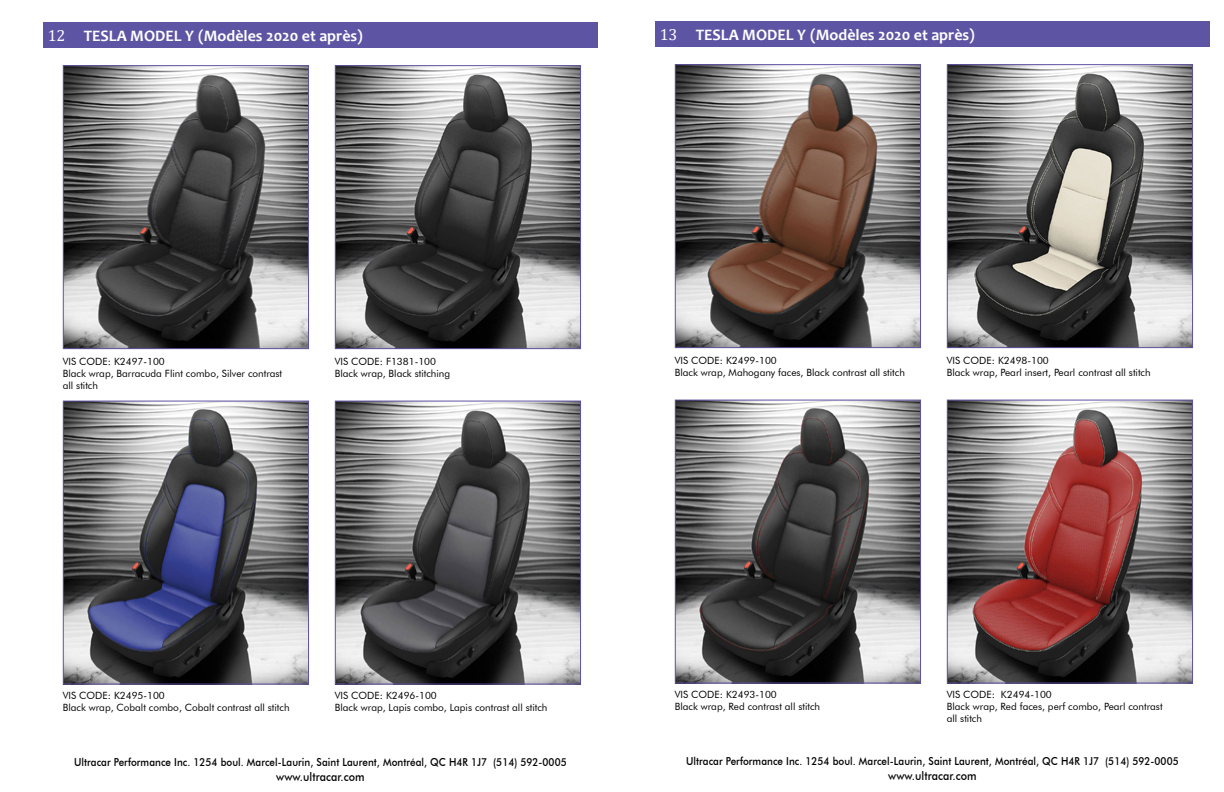
<style>
.page{position:relative;width:1224px;height:792px;background:#fff}
.page>*{position:absolute;margin:0;border:0;box-sizing:border-box;transform-origin:0 0}
.t1{font:700 16px "Candara";color:#fff}
.t2{font:500 12px "Futura BT";letter-spacing:.005em;color:#000101;scale:.9 1}
.t3{font:500 11px "Futura BT";letter-spacing:.005em;color:#000101;scale:.9 1}
.t4{font:10px/12px "Futura BT";color:#000101}
.s1{font-family:"Cambria";font-weight:400}
</style>
<div class="page">
<img style="left:677px;top:66px;width:242px;height:280px">
<div style="left:675px;top:64px;width:246px;height:284px;border:1px solid #5e54a4"></div>
<img style="left:677px;top:402px;width:242px;height:280px">
<div style="left:675px;top:400px;width:246px;height:284px;border:1px solid #5e54a4"></div>
<img style="left:949px;top:66px;width:242px;height:280px">
<div style="left:947px;top:64px;width:246px;height:284px;border:1px solid #5e54a4"></div>
<img style="left:949px;top:402px;width:242px;height:280px">
<div style="left:947px;top:400px;width:246px;height:284px;border:1px solid #5e54a4"></div>
<div style="left:655px;top:22px;width:555px;height:25px;background:#5e54a4"></div>
<img style="left:65px;top:67px;width:242px;height:280px">
<div style="left:63px;top:65px;width:246px;height:284px;border:1px solid #5e54a4"></div>
<img style="left:65px;top:403px;width:242px;height:280px">
<div style="left:63px;top:401px;width:246px;height:284px;border:1px solid #5e54a4"></div>
<img style="left:337px;top:67px;width:242px;height:280px">
<div style="left:335px;top:65px;width:246px;height:284px;border:1px solid #5e54a4"></div>
<img style="left:337px;top:403px;width:242px;height:280px">
<div style="left:335px;top:401px;width:246px;height:284px;border:1px solid #5e54a4"></div>
<div style="left:43px;top:23px;width:555px;height:25px;background:#5e54a4"></div>
<h1 class="t1" style="left:48px;top:26px;width:317px"><span class="s1">12</span> TESLA MODEL Y (Modèles 2020 et après)</h1>
<h1 class="t1" style="left:660px;top:25px;width:317px"><span class="s1">13</span> TESLA MODEL Y (Modèles 2020 et après)</h1>
<p class="t4" style="left:63px;top:355px;width:221px">VIS CODE: K2497-100<br>Black wrap, Barracuda Flint combo, Silver contrast all stitch</p>
<p class="t4" style="left:335px;top:355px;width:117px">VIS CODE: F1381-100<br>Black wrap, Black stitching</p>
<p class="t4" style="left:675px;top:354px;width:232px">VIS CODE: K2499-100<br>Black wrap, Mahogany faces, Black contrast all stitch</p>
<p class="t4" style="left:947px;top:354px;width:205px">VIS CODE: K2498-100<br>Black wrap, Pearl insert, Pearl contrast all stitch</p>
<p class="t4" style="left:63px;top:690px;width:228px">VIS CODE: K2495-100<br>Black wrap, Cobalt combo, Cobalt contrast all stitch</p>
<p class="t4" style="left:335px;top:690px;width:214px">VIS CODE: K2496-100<br>Black wrap, Lapis combo, Lapis contrast all stitch</p>
<p class="t4" style="left:675px;top:689px;width:147px">VIS CODE: K2493-100<br>Black wrap, Red contrast all stitch</p>
<p class="t4" style="left:947px;top:689px;width:217px">VIS CODE: K2494-100<br>Black wrap, Red faces, perf combo, Pearl contrast all stitch</p>
<p class="t3" style="left:74px;top:756px;width:549px">Ultracar Performance Inc. 1254 boul. Marcel-Laurin, Saint Laurent, Montréal, QC H4R 1J7 (514) 592-0005</p>
<p class="t2" style="left:276px;top:769px;width:100px">www.ultracar.com</p>
<p class="t3" style="left:686px;top:755px;width:549px">Ultracar Performance Inc. 1254 boul. Marcel-Laurin, Saint Laurent, Montréal, QC H4R 1J7 (514) 592-0005</p>
<p class="t2" style="left:888px;top:768px;width:100px">www.ultracar.com</p>
</div>
